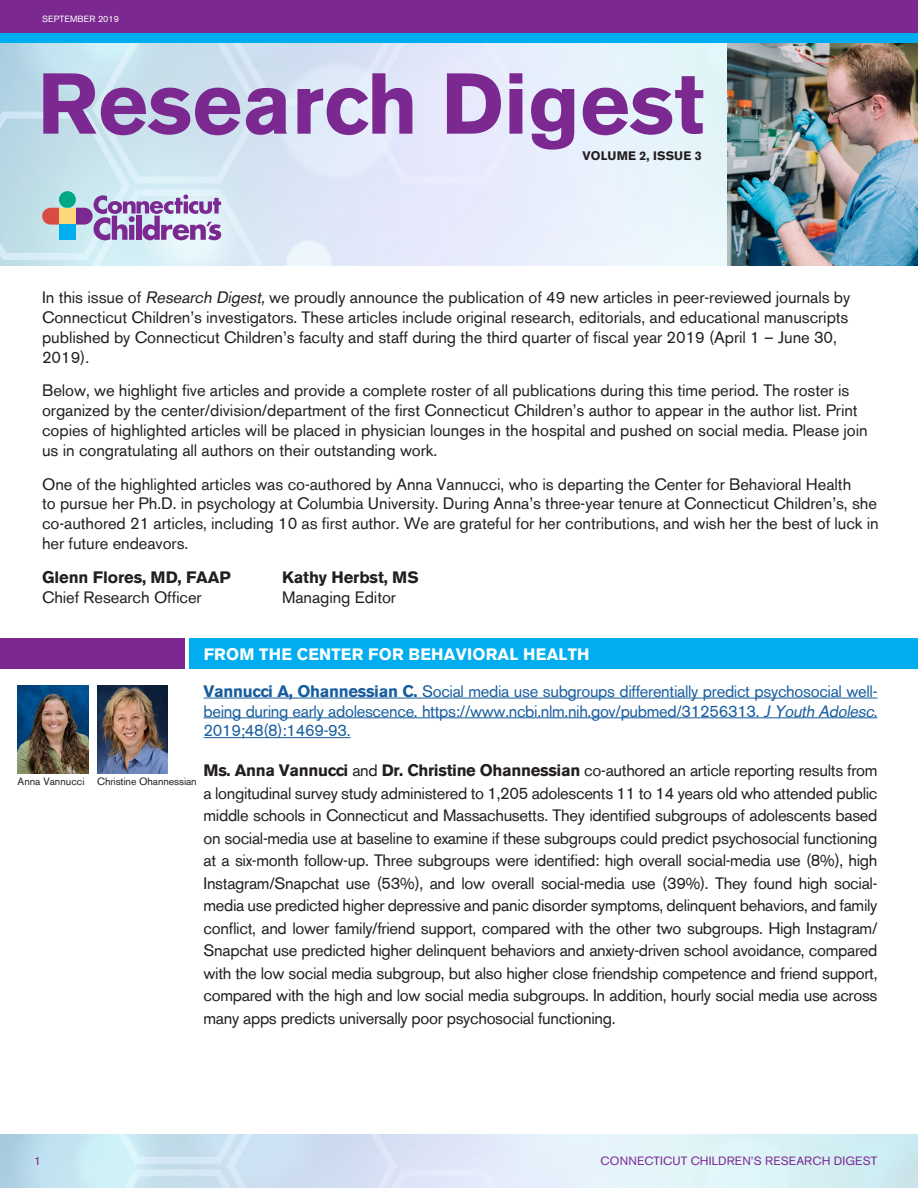
<style>
.page{position:relative;width:918px;height:1188px;background:#fff}
.page>*{position:absolute;margin:0;border:0;box-sizing:border-box;transform-origin:0 0}
.t1{font:700 85.35px "Akzidenz Grotesk BE";color:#7b2991}
.t2{font:16.5px/22.5px "Akzidenz Grotesk BE";letter-spacing:-.005em;color:#231f20}
.t3{font:16.5px/19.8px "Akzidenz Grotesk BE";letter-spacing:-.02em;color:#175d9e;text-align:justify}
.t4{font:700 16.5px "Akzidenz Grotesk BE";letter-spacing:-.005em;color:#231f20}
.t5{font:700 16.5px "Akzidenz Grotesk BE";letter-spacing:.015em;color:#fff}
.t6{font:700 12.3px "Akzidenz Grotesk BE";letter-spacing:.015em;color:#231f20}
.t7{font:12px "Akzidenz Grotesk BE";letter-spacing:.015em;color:#7b2991}
.t8{font:10.5px "Akzidenz Grotesk BE";letter-spacing:-.01em;color:#231f20}
.t9{font:9px "Akzidenz Grotesk BE";letter-spacing:.015em;color:#fff}
.s1{font-style:italic}
.s2{font-weight:700}
</style>
<div class="page">
<div style="left:189px;top:638px;width:729px;height:30px;background:#00aeef"></div>
<div style="left:0;top:638px;width:185px;height:30px;background:#7b2991"></div>
<img style="left:0;top:42px;width:728px;height:224px">
<hr style="left:204px;top:698px;width:674px;height:1px;background:#175d9e">
<hr style="left:204px;top:717px;width:674px;height:1px;background:#175d9e">
<hr style="left:204px;top:737px;width:147px;height:1px;background:#175d9e">
<svg style="left:42px;top:191px;width:179px;height:49px;background:#b0a1c9"></svg>
<div style="left:59px;top:208px;width:17px;height:17px;background:#fed77d"></div>
<div style="left:59px;top:225px;width:17px;height:15px;background:#00aeef"></div>
<img style="left:728px;top:42px;width:190px;height:224px">
<div style="left:0;top:0;width:918px;height:35px;background:#7b2991"></div>
<div style="left:0;top:33px;width:918px;height:9px;background:#00aeef"></div>
<img style="left:18px;top:686px;width:70px;height:88px">
<img style="left:97px;top:686px;width:71px;height:88px">
<p class="t9" style="left:42px;top:13px;width:78px">SEPTEMBER 2019</p>
<p class="t1" style="left:38px;top:55px;width:668px">Research Digest</p>
<p class="t6" style="left:582px;top:149px;width:121px">VOLUME 2, ISSUE 3</p>
<p class="t2" style="left:42px;top:288px;width:810px;line-height:19.8px">In this issue of <span class="s1">Research Digest,</span>we proudly announce the publication of 49 new articles in peer-reviewed journals by Connecticut Children’s investigators. These articles include original research, editorials, and educational manuscripts published by Connecticut Children’s faculty and staff during the third quarter of fiscal year 2019 (April 1 – June 30, 2019).</p>
<p class="t2" style="left:42px;top:381px;width:827px;line-height:19.8px">Below, we highlight five articles and provide a complete roster of all publications during this time period. The roster is organized by the center/division/department of the first Connecticut Children’s author to appear in the author list. Print copies of highlighted articles will be placed in physician lounges in the hospital and pushed on social media. Please join us in congratulating all authors on their outstanding work.</p>
<p class="t2" style="left:42px;top:474px;width:838px;line-height:19.8px">One of the highlighted articles was co-authored by Anna Vannucci, who is departing the Center for Behavioral Health<br>to pursue her Ph.D. in psychology at Columbia University. During Anna’s three-year tenure at Connecticut Children’s, she co-authored 21 articles, including 10 as first author. We are grateful for her contributions, and wish her the best of luck in her future endeavors.</p>
<p class="t4" style="left:42px;top:567px;width:190px">Glenn Flores, MD, FAAP</p>
<p class="t4" style="left:282px;top:567px;width:138px">Kathy Herbst, MS</p>
<p class="t2" style="left:42px;top:586px;width:161px">Chief Research Officer</p>
<p class="t2" style="left:282px;top:586px;width:115px">Managing Editor</p>
<p class="t5" style="left:204px;top:645px;width:387px">FROM THE CENTER FOR BEHAVIORAL HEALTH</p>
<p class="t3" style="left:204px;top:681px;width:675px"><span class="s2">Vannucci A, Ohannessian C.</span> Social media use subgroups differentially predict psychosocial well&shy;being during early adolescence. https://www.ncbi.nlm.nih.gov/pubmed/31256313. <span class="s1">JYouth Adolesc</span>.<br>2019;48(8):1469-93.</p>
<p class="t2" style="left:204px;top:759px;width:676px;text-align:justify"><span class="s2">Ms. Anna Vannucci</span> and <span class="s2">Dr. Christine Ohannessian</span> co-authored an article reporting results from a longitudinal survey study administered to 1,205 adolescents 11 to 14 years old who attended public middle schools in Connecticut and Massachusetts. They identified subgroups of adolescents based on social-media use at baseline to examine if these subgroups could predict psychosocial functioning at a six-month follow-up. Three subgroups were identified: high overall social-media use (8%), high Instagram/Snapchat use (53%), and low overall social-media use (39%). They found high social&shy;media use predicted higher depressive and panic disorder symptoms, delinquent behaviors, and family conflict, and lower family/friend support, compared with the other two subgroups. High Instagram/ Snapchat use predicted higher delinquent behaviors and anxiety-driven school avoidance, compared with the low social media subgroup, but also higher close friendship competence and friend support, compared with the high and low social media subgroups. In addition, hourly social media use across many apps predicts universally poor psychosocial functioning.</p>
<p class="t8" style="left:18px;top:775px;width:68px">Anna Vannucci</p>
<p class="t8" style="left:97px;top:775px;width:101px">Christine Ohannessian</p>
<p class="t7" style="left:34px;top:1154px;width:8px">1</p>
<p class="t7" style="left:601px;top:1154px;width:278px">CONNECTICUT CHILDREN’S RESEARCH DIGEST</p>
</div>
